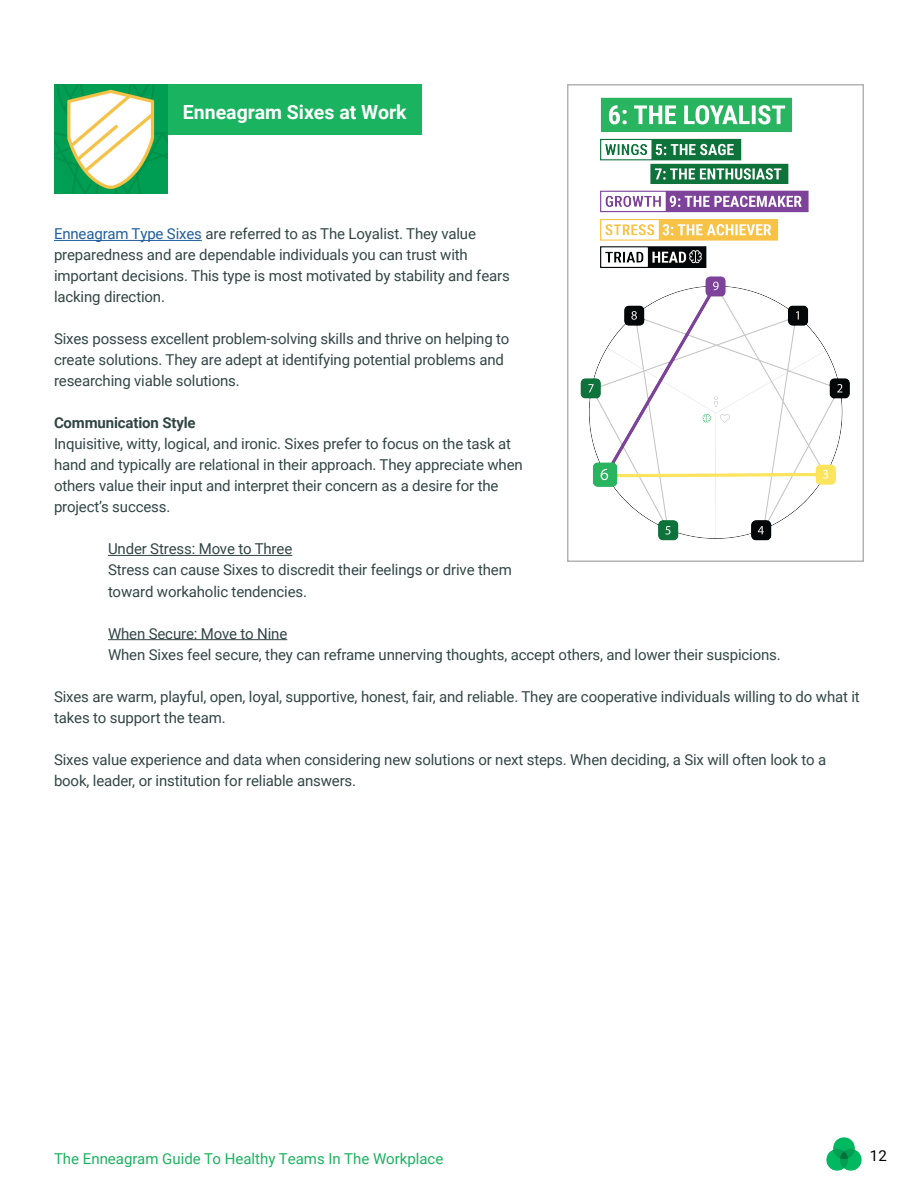
<style>
.page{position:relative;width:918px;height:1188px;background:#fff}
.page>*{position:absolute;margin:0;border:0;box-sizing:border-box;transform-origin:0 0}
.t1{font:700 19.5px "Roboto";color:#fff}
.t2{font:15px/21px "Roboto";letter-spacing:-.01em;color:#324645}
.t3{font:15px "Roboto";color:#1ab35f}
.t4{font:700 15px "Roboto";letter-spacing:-.01em;color:#324645}
.t5{font:15px "Roboto";color:#000}
.s1{color:#215e9e}
</style>
<div class="page">
<img style="left:826px;top:1137px;width:36px;height:34px">
<img style="left:54px;top:84px;width:114px;height:110px">
<hr style="left:54px;top:240px;width:148px;height:1px;background:#215e9e">
<hr style="left:108px;top:555px;width:184px;height:1px;background:#324645">
<img style="left:580px;top:97px;width:270px;height:444px">
<div style="left:168px;top:84px;width:254px;height:51px;background:#1ab35f"></div>
<hr style="left:108px;top:639px;width:179px;height:1px;background:#324645">
<h1 class="t1" style="left:183px;top:99px;width:225px">Enneagram Sixes at Work</h1>
<p class="t2" style="left:54px;top:223px;width:457px"><span class="s1">Enneagram Type Sixes</span> are referred to as The Loyalist. They value preparedness and are dependable individuals you can trust with important decisions. This type is most motivated by stability and fears lacking direction.</p>
<p class="t2" style="left:54px;top:328px;width:457px">Sixes possess excellent problem-solving skills and thrive on helping to create solutions. They are adept at identifying potential problems and researching viable solutions.</p>
<p class="t4" style="left:54px;top:412px;width:143px">Communication Style</p>
<p class="t2" style="left:54px;top:433px;width:470px">Inquisitive, witty, logical, and ironic. Sixes prefer to focus on the task at hand and typically are relational in their approach. They appreciate when others value their input and interpret their concern as a desire for the project’s success.</p>
<p class="t2" style="left:108px;top:538px;width:405px">Under Stress: Move to Three<br>Stress can cause Sixes to discredit their feelings or drive them</p>
<p class="t2" style="left:108px;top:580px;width:201px">toward workaholic tendencies.</p>
<p class="t2" style="left:108px;top:622px;width:674px">When Secure: Move to Nine<br>When Sixes feel secure, they can reframe unnerving thoughts, accept others, and lower their suspicions.</p>
<p class="t2" style="left:54px;top:685px;width:807px">Sixes are warm, playful, open, loyal, supportive, honest, fair, and reliable. They are cooperative individuals willing to do what it takes to support the team.</p>
<p class="t2" style="left:54px;top:748px;width:774px">Sixes value experience and data when considering new solutions or next steps. When deciding, a Six will often look to a book, leader, or institution for reliable answers.</p>
<p class="t3" style="left:54px;top:1148px;width:391px">The Enneagram Guide To Healthy Teams In The Workplace</p>
<p class="t5" style="left:870px;top:1145px;width:18px">12</p>
</div>
